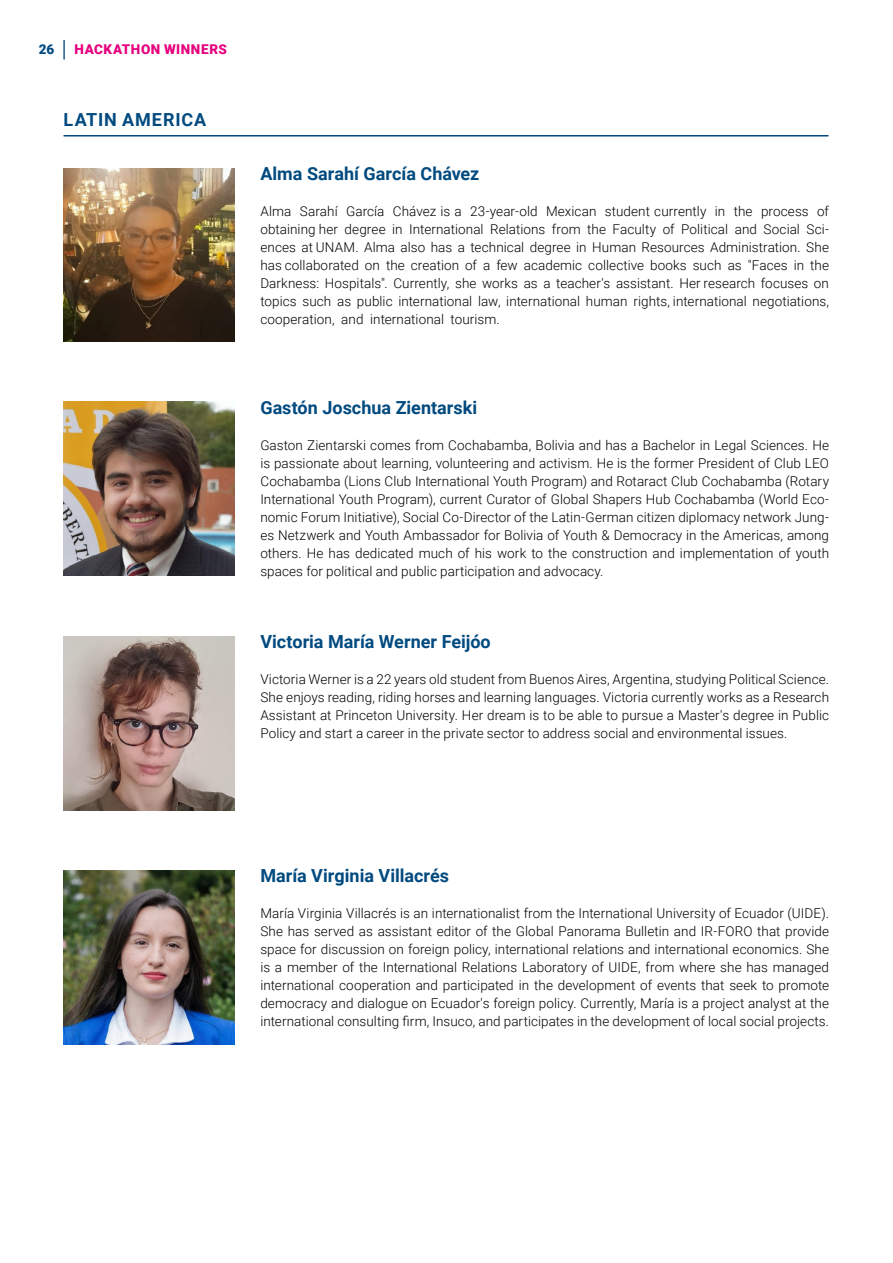
<style>
.page{position:relative;width:893px;height:1263px;background:#fff}
.page>*{position:absolute;margin:0;border:0;box-sizing:border-box;transform-origin:0 0}
.t1{font:700 18px "Roboto";color:#004a7f}
.t2{font:700 18px "Roboto";letter-spacing:.05em;color:#004a7f}
.t3{font:300 13.5px/18px "Roboto";letter-spacing:.005em;color:#000;text-align:justify}
.t4{font:900 13.5px "Roboto";color:#e6007d}
.t5{font:900 13.5px "Roboto";color:#004a7f}
</style>
<div class="page">
<hr style="left:63px;top:40px;width:2px;height:20px;background:#1d5d8f">
<img style="left:64px;top:168px;width:171px;height:174px">
<img style="left:64px;top:402px;width:171px;height:173px">
<img style="left:64px;top:637px;width:171px;height:173px">
<img style="left:64px;top:871px;width:171px;height:173px">
<hr style="left:64px;top:135px;width:764px;height:1px;background:#004a7f">
<p class="t5" style="left:39px;top:40px;width:17px">26</p>
<p class="t4" style="left:75px;top:40px;width:21px">HACKATHON</p>
<p class="t4" style="left:164px;top:40px;width:22px">WINNERS</p>
<h1 class="t2" style="left:64px;top:107px;width:144px">LATIN AMERICA</h1>
<h1 class="t1" style="left:260px;top:161px;width:221px">Alma Sarahí García Chávez</h1>
<p class="t3" style="left:260px;top:202px;width:570px">Alma Sarahí García Chávez is a 23-year-old Mexican student currently in the process of obtaining her degree in International Relations from the Faculty of Political and Social Sci&shy;ences at UNAM. Alma also has a technical degree in Human Resources Administration. She has collaborated on the creation of a few academic collective books such as "Faces in the Darkness: Hospitals". Currently, she works as a teacher's assistant. Her research focuses on topics such as public international law, international human rights, international negotiations, cooperation, and international tourism.</p>
<h1 class="t1" style="left:260px;top:395px;width:219px">Gastón Joschua Zientarski</h1>
<p class="t3" style="left:260px;top:436px;width:570px">Gaston Zientarski comes from Cochabamba, Bolivia and has a Bachelor in Legal Sciences. He is passionate about learning, volunteering and activism. He is the former President of Club LEO Cochabamba (Lions Club International Youth Program) and Rotaract Club Cochabamba (Rotary International Youth Program), current Curator of Global Shapers Hub Cochabamba (World Eco&shy;nomic Forum Initiative), Social Co-Director of the Latin-German citizen diplomacy network Jung&shy;es Netzwerk and Youth Ambassador for Bolivia of Youth &amp; Democracy in the Americas, among others. He has dedicated much of his work to the construction and implementation of youth spaces for political and public participation and advocacy.</p>
<h1 class="t1" style="left:260px;top:629px;width:232px">Victoria María Werner Feijóo</h1>
<p class="t3" style="left:260px;top:670px;width:570px">Victoria Werner is a 22 years old student from Buenos Aires, Argentina, studying Political Science.<br>She enjoys reading, riding horses and learning languages. Victoria currently works as a Research Assistant at Princeton University. Her dream is to be able to pursue a Master's degree in Public Policy and start a career in the private sector to address social and environmental issues.</p>
<h1 class="t1" style="left:260px;top:863px;width:190px">María Virginia Villacrés</h1>
<p class="t3" style="left:260px;top:904px;width:570px">María Virginia Villacrés is an internationalist from the International University of Ecuador (UIDE).<br>She has served as assistant editor of the Global Panorama Bulletin and IR-FORO that provide space for discussion on foreign policy, international relations and international economics. She is a member of the International Relations Laboratory of UIDE, from where she has managed international cooperation and participated in the development of events that seek to promote democracy and dialogue on Ecuador's foreign policy. Currently, María is a project analyst at the international consulting firm, Insuco, and participates in the development of local social projects.</p>
</div>
